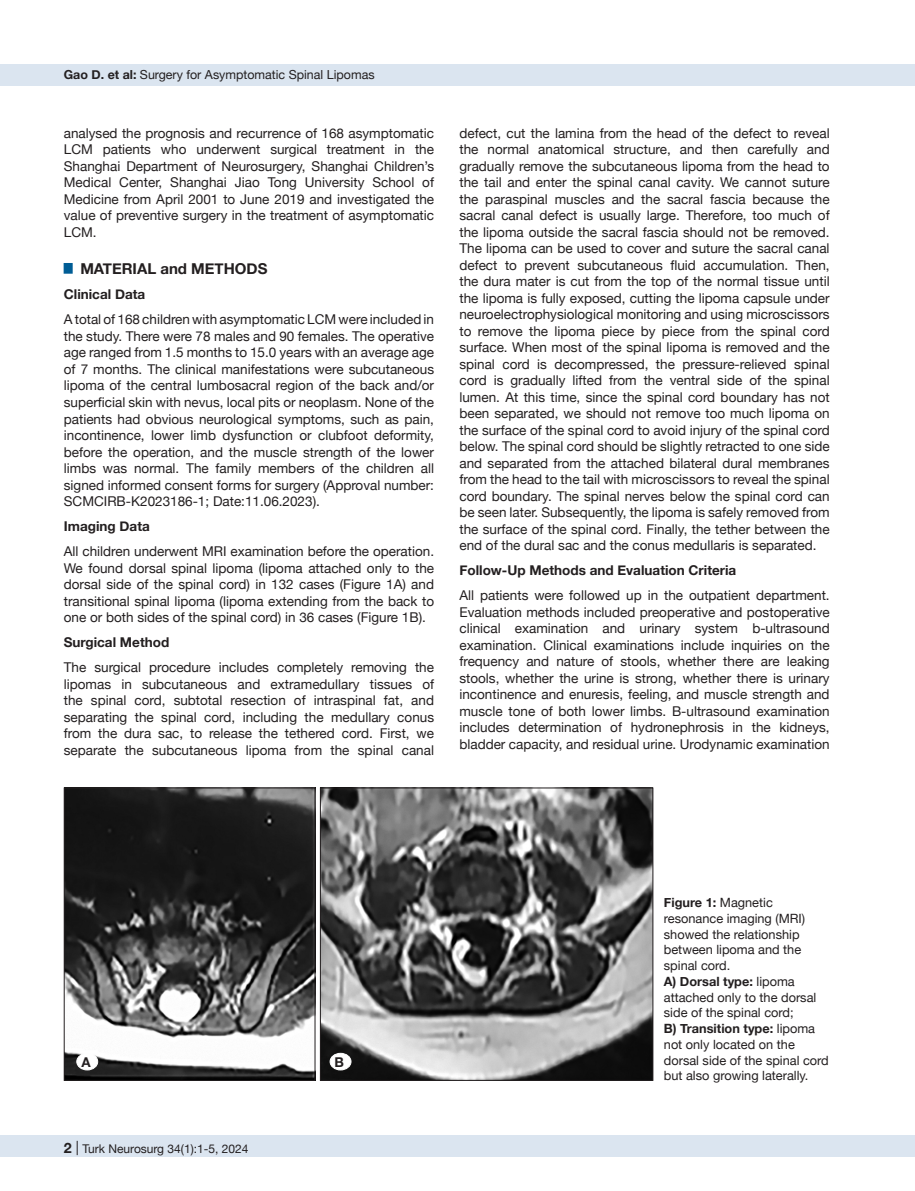
<style>
.page{position:relative;width:915px;height:1191px;background:#fff}
.page>*{position:absolute;margin:0;border:0;box-sizing:border-box;transform-origin:0 0}
.t1{font:700 15px "Helvetica Neue";color:#231f20}
.t2{font:700 14.25px "Helvetica Neue";color:#231f20}
.t3{font:13.5px/16.5px "Helvetica Neue";color:#231f20;text-align:justify}
.t4{font:700 13.5px "Helvetica Neue";color:#231f20}
.t5{font:12.75px/15.8px "Helvetica Neue";color:#231f20}
.t6{font:12.45px "Helvetica Neue";color:#231f20}
.t7{font:12px "Helvetica Neue";color:#231f20}
.s1{font-weight:700}
.s2{font-size:14.25px}
</style>
<div class="page">
<div style="left:0;top:1135px;width:914px;height:22px;background:#dbe5f0"></div>
<div style="left:0;top:64px;width:914px;height:21px;background:#dbe5f0"></div>
<img style="left:66px;top:789px;width:247px;height:289px">
<div style="left:64px;top:787px;width:251px;height:293px;border:1px solid #231f20"></div>
<img style="left:322px;top:789px;width:329px;height:289px">
<div style="left:320px;top:787px;width:333px;height:293px;border:1px solid #231f20"></div>
<div style="left:77px;top:1053px;width:21px;height:17px;background:#fff;border-radius:50%"></div>
<div style="left:77px;top:1053px;width:21px;height:17px;border:1px solid #fff;border-radius:50%"></div>
<div style="left:330px;top:1053px;width:21px;height:17px;background:#fff;border-radius:50%"></div>
<div style="left:330px;top:1053px;width:21px;height:17px;border:1px solid #fff;border-radius:50%"></div>
<p class="t6" style="left:64px;top:66px;width:312px"><span class="s1">Gao D. et al:</span> Surgery for Asymptomatic Spinal Lipomas</p>
<p class="t3" style="left:64px;top:125px;width:371px">analysed the prognosis and recurrence of 168 asymptomatic LCM patients who underwent surgical treatment in the Shanghai Department of Neurosurgery, Shanghai Children’s Medical Center, Shanghai Jiao Tong University School of Medicine from April 2001 to June 2019 and investigated the value of preventive surgery in the treatment of asymptomatic LCM.</p>
<p class="t1" style="left:64px;top:257px;width:205px"><sup>█</sup> MATERIAL and METHODS</p>
<p class="t4" style="left:64px;top:284px;width:83px">Clinical Data</p>
<p class="t3" style="left:64px;top:312px;width:371px">A total of 168 children with asymptomatic LCM were included in the study. There were 78 males and 90 females. The operative age ranged from 1.5 months to 15.0 years with an average age of 7 months. The clinical manifestations were subcutaneous lipoma of the central lumbosacral region of the back and/or superficial skin with nevus, local pits or neoplasm. None of the patients had obvious neurological symptoms, such as pain, incontinence, lower limb dysfunction or clubfoot deformity, before the operation, and the muscle strength of the lower limbs was normal. The family members of the children all signed informed consent forms for surgery (Approval number:<br>SCMCIRB-K2023186-1; Date:11.06.2023).</p>
<p class="t4" style="left:64px;top:515px;width:87px">Imaging Data</p>
<p class="t3" style="left:64px;top:544px;width:371px">All children underwent MRI examination before the operation.<br>We found dorsal spinal lipoma (lipoma attached only to the dorsal side of the spinal cord) in 132 cases (Figure 1A) and transitional spinal lipoma (lipoma extending from the back to one or both sides of the spinal cord) in 36 cases (Figure 1B).</p>
<p class="t4" style="left:64px;top:631px;width:107px">Surgical Method</p>
<p class="t3" style="left:64px;top:660px;width:371px">The surgical procedure includes completely removing the lipomas in subcutaneous and extramedullary tissues of the spinal cord, subtotal resection of intraspinal fat, and separating the spinal cord, including the medullary conus from the dura sac, to release the tethered cord. First, we separate the subcutaneous lipoma from the spinal canal</p>
<p class="t3" style="left:459px;top:125px;width:371px">defect, cut the lamina from the head of the defect to reveal the normal anatomical structure, and then carefully and gradually remove the subcutaneous lipoma from the head to the tail and enter the spinal canal cavity. We cannot suture the paraspinal muscles and the sacral fascia because the sacral canal defect is usually large. Therefore, too much of the lipoma outside the sacral fascia should not be removed.<br>The lipoma can be used to cover and suture the sacral canal defect to prevent subcutaneous fluid accumulation. Then, the dura mater is cut from the top of the normal tissue until the lipoma is fully exposed, cutting the lipoma capsule under neuroelectrophysiological monitoring and using microscissors to remove the lipoma piece by piece from the spinal cord surface. When most of the spinal lipoma is removed and the spinal cord is decompressed, the pressure-relieved spinal cord is gradually lifted from the ventral side of the spinal lumen. At this time, since the spinal cord boundary has not been separated, we should not remove too much lipoma on the surface of the spinal cord to avoid injury of the spinal cord below. The spinal cord should be slightly retracted to one side and separated from the attached bilateral dural membranes from the head to the tail with microscissors to reveal the spinal cord boundary. The spinal nerves below the spinal cord can be seen later. Subsequently, the lipoma is safely removed from the surface of the spinal cord. Finally, the tether between the end of the dural sac and the conus medullaris is separated.</p>
<p class="t4" style="left:459px;top:560px;width:278px">Follow-Up Methods and Evaluation Criteria</p>
<p class="t3" style="left:459px;top:588px;width:371px">All patients were followed up in the outpatient department.<br>Evaluation methods included preoperative and postoperative clinical examination and urinary system b-ultrasound examination. Clinical examinations include inquiries on the frequency and nature of stools, whether there are leaking stools, whether the urine is strong, whether there is urinary incontinence and enuresis, feeling, and muscle strength and muscle tone of both lower limbs. B-ultrasound examination includes determination of hydronephrosis in the kidneys, bladder capacity, and residual urine. Urodynamic examination</p>
<p class="t4" style="left:81px;top:1051px;width:11px">A</p>
<p class="t4" style="left:334px;top:1051px;width:11px">B</p>
<p class="t7" style="left:76px;top:1140px;width:174px"><span class="s2">|</span> Turk Neurosurg 34(1):1-5, 2024</p>
<p class="t2" style="left:63px;top:1137px;width:9px">2</p>
<p class="t5" style="left:663px;top:895px;width:143px"><span class="s1">Figure 1:</span> Magnetic resonance imaging (MRI) showed the relationship between lipoma and the spinal cord.</p>
<p class="t5" style="left:663px;top:974px;width:154px"><span class="s1">A) Dorsal type:</span> lipoma attached only to the dorsal side of the spinal cord;</p>
<p class="t5" style="left:663px;top:1021px;width:166px"><span class="s1">B) Transition type:</span> lipoma not only located on the dorsal side of the spinal cord but also growing laterally.</p>
</div>
